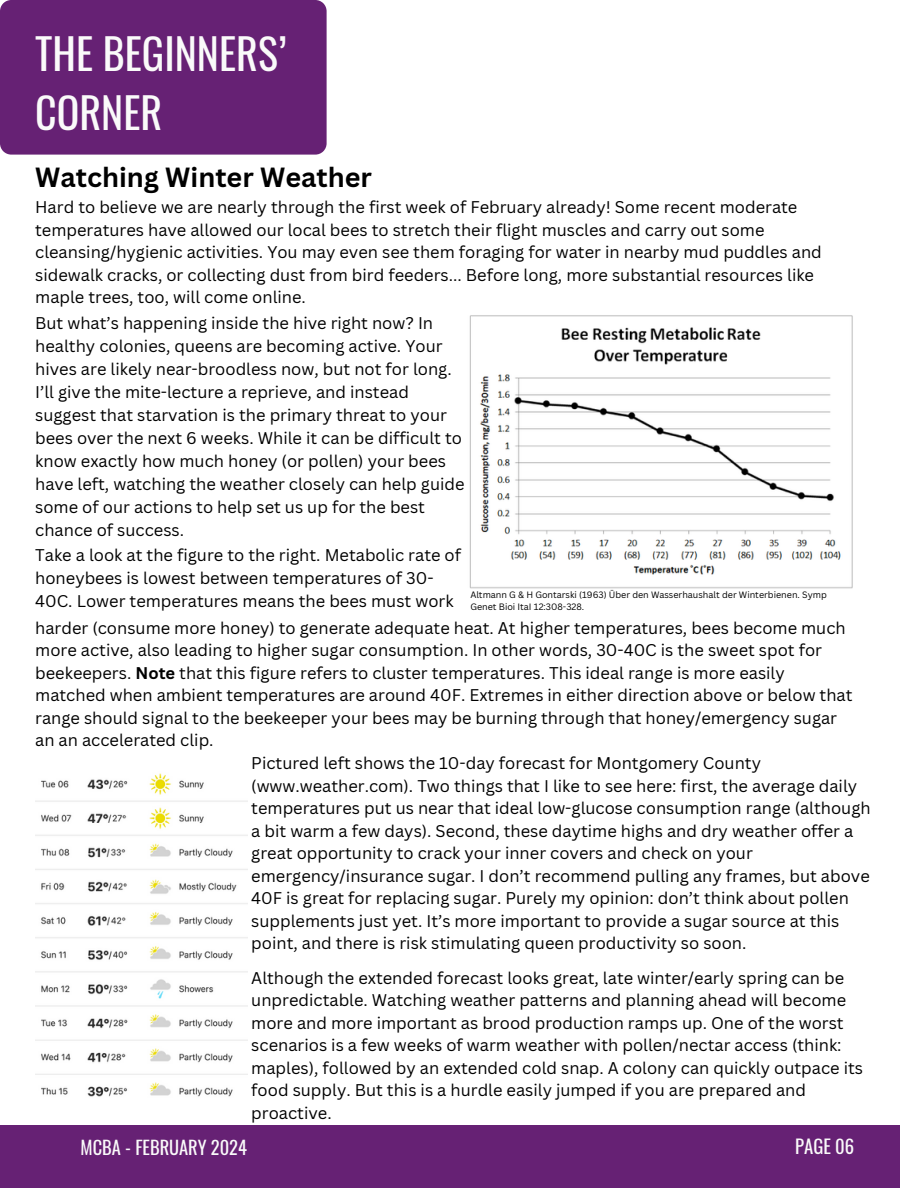
<style>
.page{position:relative;width:918px;height:1188px;background:#fff}
.page>*{position:absolute;margin:0;border:0;box-sizing:border-box;transform-origin:0 0}
.t1{font:42px/58.5px "Oswald";color:#fafafa}
.t2{font:700 27px "Canva Sans";color:#000}
.t3{font:18.6px "Oswald";color:#fafafa}
.t4{font:18.45px "Oswald";color:#fafafa}
.t5{font:16.5px/22.5px "Canva Sans";color:#000}
.t6{font:9px/12px "Canva Sans";color:#000}
.s1{font-weight:700}
</style>
<div class="page">
<div style="left:0;top:0;width:327px;height:155px;background:#662174"></div>
<div style="left:0;top:1125px;width:900px;height:63px;background:#662174"></div>
<img style="left:469px;top:315px;width:384px;height:274px">
<img style="left:35px;top:773px;width:212px;height:324px">
<h1 class="t1" style="left:35px;top:23px;width:253px">THE BEGINNERS’<br>CORNER</h1>
<h2 class="t2" style="left:35px;top:158px;width:338px">Watching Winter Weather</h2>
<p class="t5" style="left:35px;top:196px;width:788px">Hard to believe we are nearly through the first week of February already! Some recent moderate temperatures have allowed our local bees to stretch their flight muscles and carry out some cleansing/hygienic activities. You may even see them foraging for water in nearby mud puddles and sidewalk cracks, or collecting dust from bird feeders... Before long, more substantial resources like maple trees, too, will come online.</p>
<p class="t5" style="left:35px;top:312px;width:431px;line-height:23px">But what’s happening inside the hive right now? In healthy colonies, queens are becoming active. Your hives are likely near-broodless now, but not for long.<br>I’ll give the mite-lecture a reprieve, and instead suggest that starvation is the primary threat to your bees over the next 6 weeks. While it can be difficult to know exactly how much honey (or pollen) your bees have left, watching the weather closely can help guide some of our actions to help set us up for the best chance of success.</p>
<p class="t5" style="left:35px;top:544px;width:427px;line-height:23px">Take a look at the figure to the right. Metabolic rate of honeybees is lowest between temperatures of 30-<br>40C. Lower temperatures means the bees must work</p>
<p class="t5" style="left:35px;top:616px;width:819px">harder (consume more honey) to generate adequate heat. At higher temperatures, bees become much more active, also leading to higher sugar consumption. In other words, 30-40C is the sweet spot for beekeepers. <span class="s1">Note</span> that this figure refers to cluster temperatures. This ideal range is more easily matched when ambient temperatures are around 40F. Extremes in either direction above or below that range should signal to the beekeeper your bees may be burning through that honey/emergency sugar an an accelerated clip.</p>
<p class="t6" style="left:470px;top:588px;width:358px">Altmann G &amp; H Gontarski (1963) Über den Wasserhaushalt der Winterbienen. Symp<br>Genet Bioi ItaI 12:308-328.</p>
<p class="t5" style="left:251px;top:751px;width:621px">Pictured left shows the 10-day forecast for Montgomery County (www.weather.com). Two things that I like to see here: first, the average daily temperatures put us near that ideal low-glucose consumption range (although a bit warm a few days). Second, these daytime highs and dry weather offer a great opportunity to crack your inner covers and check on your emergency/insurance sugar. I don’t recommend pulling any frames, but above 40F is great for replacing sugar. Purely my opinion: don’t think about pollen supplements just yet. It’s more important to provide a sugar source at this point, and there is risk stimulating queen productivity so soon.</p>
<p class="t5" style="left:251px;top:966px;width:613px">Although the extended forecast looks great, late winter/early spring can be unpredictable. Watching weather patterns and planning ahead will become more and more important as brood production ramps up. One of the worst scenarios is a few weeks of warm weather with pollen/nectar access (think: maples), followed by an extended cold snap. A colony can quickly outpace its food supply. But this is a hurdle easily jumped if you are prepared and proactive.</p>
<p class="t4" style="left:81px;top:1133px;width:168px">MCBA - FEBRUARY 2024</p>
<p class="t3" style="left:795px;top:1132px;width:61px">PAGE 06</p>
</div>
